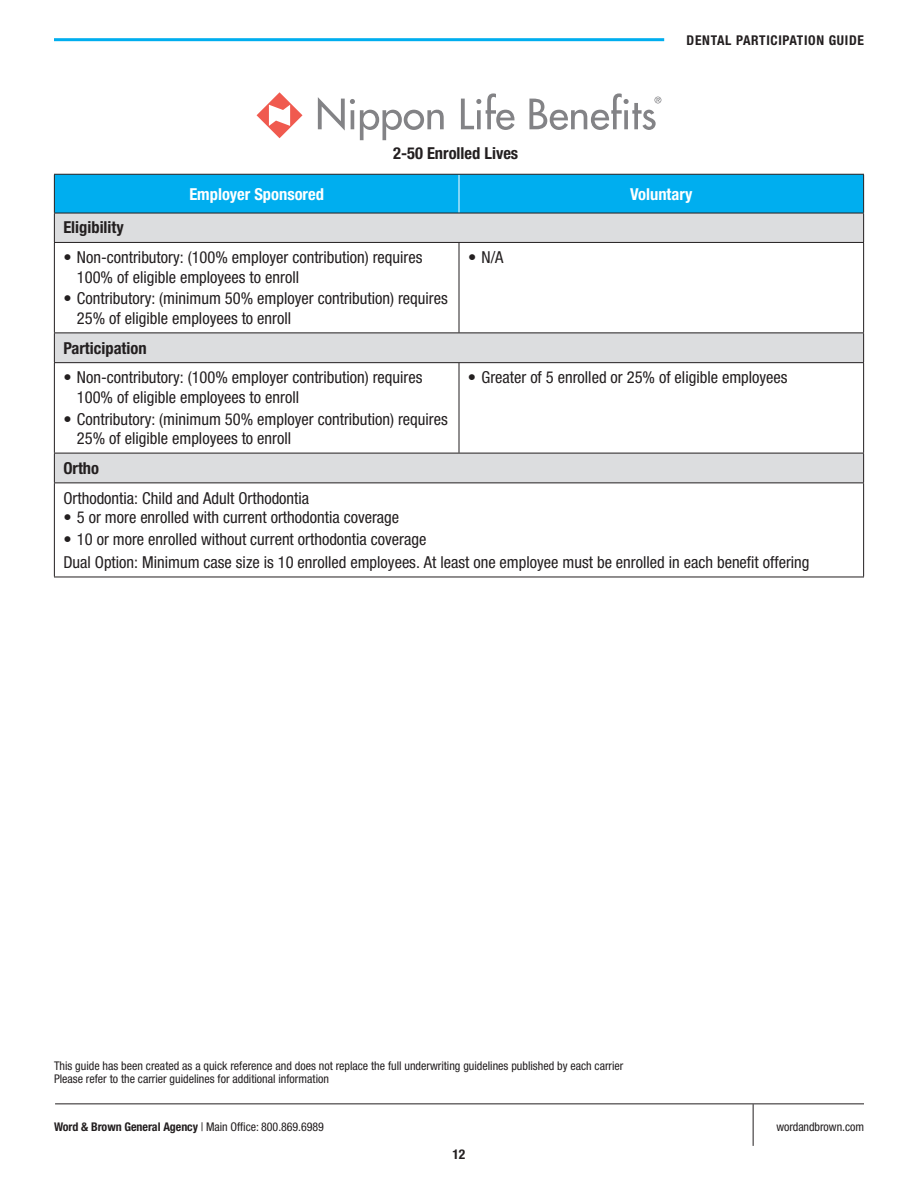
<style>
.page{position:relative;width:918px;height:1188px;background:#fff}
.page>*{position:absolute;margin:0;border:0;box-sizing:border-box;transform-origin:0 0}
.t1{font:condensed 16.5px/19.5px "Helvetica Neue LT Std";color:#231f20}
.t2{font:700 condensed 16.5px "Helvetica Neue LT Std";color:#231f20}
.Table_Header_Row{font:700 condensed 16.5px "Helvetica Neue LT Std";color:#fff}
.t3{font:700 condensed 13.5px "Helvetica Neue LT Std";letter-spacing:.05em;color:#231f20}
.t4{font:condensed 12px/13.5px "Helvetica Neue LT Std";color:#231f20}
.s1{font-weight:700}
</style>
<div class="page">
<hr style="left:54px;top:38px;width:610px;height:3px;background:#00aeef">
<hr style="left:55px;top:1103px;width:809px;height:1px;background:#231f20">
<hr style="left:753px;top:1104px;width:1px;height:42px;background:#231f20">
<svg style="left:257px;top:92px;width:46px;height:46px"></svg>
<svg style="left:318px;top:97px;width:126px;height:43px"></svg>
<svg style="left:461px;top:93px;width:53px;height:37px"></svg>
<svg style="left:529px;top:93px;width:132px;height:37px"></svg>
<svg style="left:55px;top:243px;width:808px;height:240px"></svg>
<hr style="left:54px;top:242px;width:405px;height:1px;background:#231f20">
<hr style="left:459px;top:242px;width:405px;height:1px;background:#231f20">
<hr style="left:459px;top:243px;width:1px;height:90px;background:#231f20">
<hr style="left:863px;top:243px;width:1px;height:90px;background:#231f20">
<hr style="left:54px;top:333px;width:405px;height:1px;background:#231f20">
<hr style="left:459px;top:333px;width:405px;height:1px;background:#231f20">
<svg style="left:863px;top:333px;width:1px;height:29px"></svg>
<hr style="left:54px;top:362px;width:405px;height:1px;background:#231f20">
<hr style="left:459px;top:362px;width:405px;height:1px;background:#231f20">
<hr style="left:459px;top:363px;width:1px;height:90px;background:#231f20">
<hr style="left:863px;top:363px;width:1px;height:90px;background:#231f20">
<hr style="left:54px;top:453px;width:405px;height:1px;background:#231f20">
<hr style="left:459px;top:453px;width:405px;height:1px;background:#231f20">
<hr style="left:863px;top:453px;width:1px;height:30px;background:#231f20">
<hr style="left:54px;top:483px;width:405px;height:1px;background:#231f20">
<hr style="left:459px;top:483px;width:405px;height:1px;background:#231f20">
<hr style="left:863px;top:483px;width:1px;height:94px;background:#231f20">
<hr style="left:54px;top:577px;width:405px;height:1px;background:#231f20">
<hr style="left:459px;top:577px;width:405px;height:1px;background:#231f20">
<svg style="left:54px;top:175px;width:810px;height:67px;background:#5dc0e6"></svg>
<hr style="left:54px;top:243px;width:1px;height:90px;background:#231f20">
<svg style="left:54px;top:333px;width:1px;height:29px"></svg>
<hr style="left:54px;top:363px;width:1px;height:90px;background:#231f20">
<hr style="left:54px;top:453px;width:1px;height:30px;background:#231f20">
<hr style="left:54px;top:483px;width:1px;height:94px;background:#231f20">
<hr style="left:459px;top:175px;width:1px;height:38px;background:#fff">
<hr style="left:54px;top:174px;width:405px;height:1px;background:#231f20">
<hr style="left:459px;top:174px;width:405px;height:1px;background:#231f20">
<hr style="left:863px;top:175px;width:1px;height:38px;background:#231f20">
<hr style="left:54px;top:213px;width:405px;height:1px;background:#231f20">
<hr style="left:459px;top:213px;width:405px;height:1px;background:#231f20">
<p class="t2" style="left:393px;top:143px;width:127px">2-50 Enrolled Lives</p>
<p class="t3" style="left:687px;top:32px;width:179px">DENTAL PARTICIPATION GUIDE</p>
<p class="Table_Header_Row" style="left:189px;top:184px;width:136px">Employer Sponsored</p>
<p class="Table_Header_Row" style="left:630px;top:184px;width:64px">Voluntary</p>
<p class="t2" style="left:63px;top:218px;width:62px">Eligibility</p>
<p class="t1" style="left:77px;top:248px;width:347px;text-indent:-14px">• Non-contributory: (100% employer contribution) requires<br>100% of eligible employees to enroll</p>
<p class="t1" style="left:77px;top:289px;width:373px;text-indent:-14px">• Contributory: (minimum 50% employer contribution) requires<br>25% of eligible employees to enroll</p>
<p class="t2" style="left:63px;top:338px;width:85px">Participation</p>
<p class="t1" style="left:77px;top:368px;width:347px;text-indent:-14px">• Non-contributory: (100% employer contribution) requires<br>100% of eligible employees to enroll</p>
<p class="t1" style="left:77px;top:409px;width:373px;text-indent:-14px">• Contributory: (minimum 50% employer contribution) requires<br>25% of eligible employees to enroll</p>
<p class="t1" style="left:468px;top:248px;width:37px">• N/A</p>
<p class="t1" style="left:468px;top:368px;width:321px">• Greater of 5 enrolled or 25% of eligible employees</p>
<p class="t2" style="left:63px;top:458px;width:37px">Ortho</p>
<p class="t1" style="left:63px;top:488px;width:247px">Orthodontia: Child and Adult Orthodontia</p>
<p class="t1" style="left:63px;top:507px;width:337px">• 5 or more enrolled with current orthodontia coverage</p>
<p class="t1" style="left:63px;top:529px;width:365px">• 10 or more enrolled without current orthodontia coverage</p>
<p class="t1" style="left:63px;top:552px;width:748px">Dual Option: Minimum case size is 10 enrolled employees. At least one employee must be enrolled in each benefit offering</p>
<p class="t4" style="left:54px;top:1059px;width:571px">This guide has been created as a quick reference and does not replace the full underwriting guidelines published by each carrier<br>Please refer to the carrier guidelines for additional information</p>
<p class="t4" style="left:54px;top:1120px;width:271px"><span class="s1">Word &amp; Brown General Agency</span> | Main Office: 800.869.6989</p>
<p class="t4" style="left:776px;top:1120px;width:89px">wordandbrown.com</p>
<p class="t3" style="left:453px;top:1146px;width:14px">12</p>
</div>
